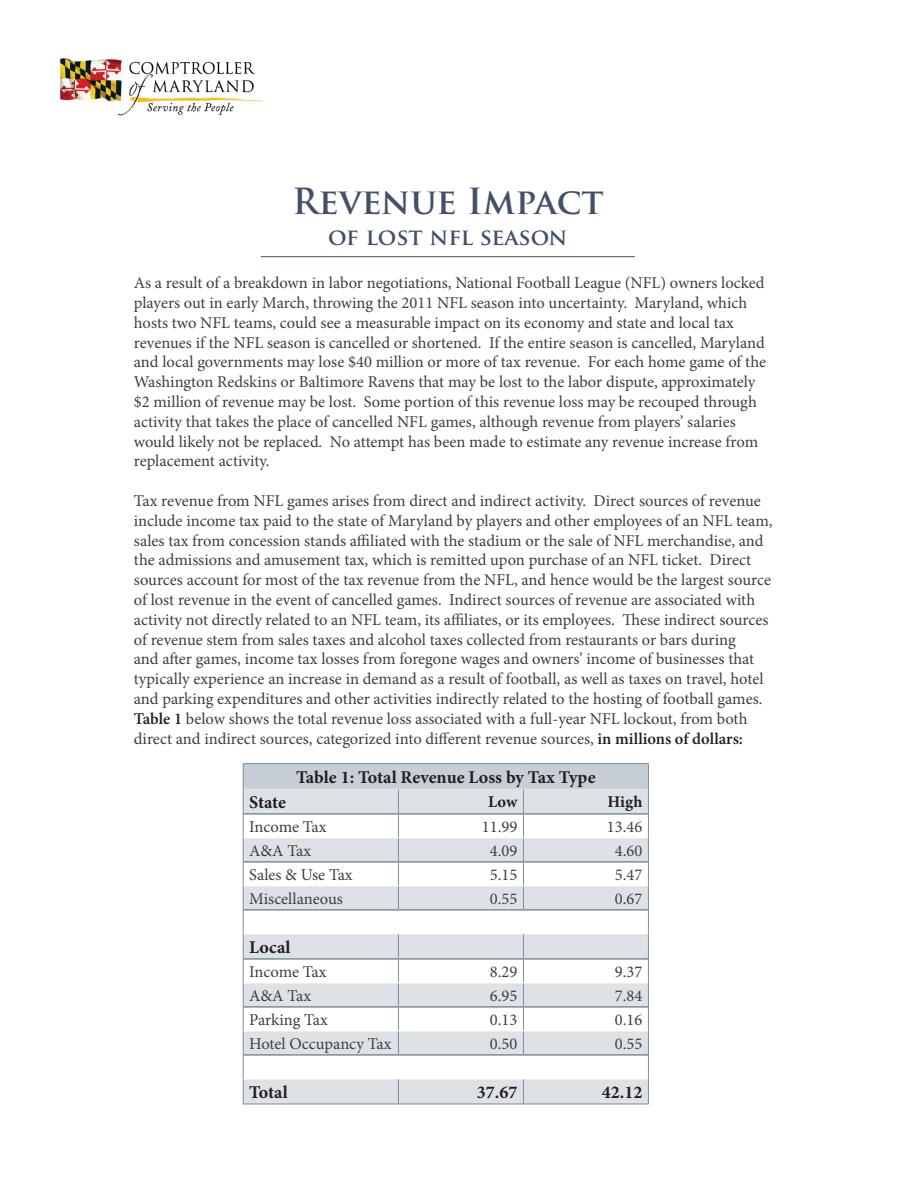
<style>
.page{position:relative;width:918px;height:1188px;background:#fff}
.page>*{position:absolute;margin:0;border:0;box-sizing:border-box;transform-origin:0 0}
.Comptroller{font:700 35.1px "Trajan Pro";color:#43506b}
.Comptroller-2{font:700 22.5px "Trajan Pro";letter-spacing:-.01em;color:#43506b}
.t1{font:700 18px "Minion Pro";color:#231f20}
.t2{font:16.5px/19.8px "Minion Pro";color:#3e3e3f}
.t3{font:700 16.5px "Minion Pro";color:#231f20}
.s1{font-weight:600;color:#231f20}
</style>
<div class="page">
<div style="left:243px;top:764px;width:405px;height:25px;background:#c8ced5"></div>
<div style="left:244px;top:789px;width:404px;height:315px;background:#dee2e6"></div>
<svg style="left:244px;top:815px;width:404px;height:264px"></svg>
<svg style="left:523px;top:790px;width:1px;height:119px"></svg>
<svg style="left:398px;top:935px;width:1px;height:119px"></svg>
<svg style="left:523px;top:935px;width:1px;height:119px"></svg>
<svg style="left:398px;top:1080px;width:1px;height:24px"></svg>
<svg style="left:523px;top:1080px;width:1px;height:24px"></svg>
<hr style="left:243px;top:1104px;width:155px;height:1px;background:#798e9f">
<hr style="left:398px;top:1104px;width:125px;height:1px;background:#798e9f">
<hr style="left:523px;top:1104px;width:126px;height:1px;background:#798e9f">
<hr style="left:243px;top:813px;width:155px;height:2px;background:#798e9f">
<hr style="left:398px;top:813px;width:125px;height:2px;background:#798e9f">
<hr style="left:523px;top:813px;width:125px;height:2px;background:#798e9f">
<hr style="left:243px;top:861px;width:155px;height:2px;background:#798e9f">
<hr style="left:398px;top:861px;width:125px;height:2px;background:#798e9f">
<hr style="left:523px;top:861px;width:125px;height:2px;background:#798e9f">
<hr style="left:243px;top:909px;width:155px;height:2px;background:#798e9f">
<hr style="left:398px;top:909px;width:125px;height:2px;background:#798e9f">
<hr style="left:523px;top:909px;width:125px;height:2px;background:#798e9f">
<hr style="left:243px;top:958px;width:155px;height:2px;background:#798e9f">
<hr style="left:398px;top:958px;width:125px;height:2px;background:#798e9f">
<hr style="left:523px;top:958px;width:125px;height:2px;background:#798e9f">
<hr style="left:243px;top:1006px;width:155px;height:2px;background:#798e9f">
<hr style="left:398px;top:1006px;width:125px;height:2px;background:#798e9f">
<hr style="left:523px;top:1006px;width:125px;height:2px;background:#798e9f">
<hr style="left:243px;top:1054px;width:155px;height:2px;background:#798e9f">
<hr style="left:398px;top:1054px;width:125px;height:2px;background:#798e9f">
<hr style="left:523px;top:1054px;width:125px;height:2px;background:#798e9f">
<hr style="left:243px;top:838px;width:155px;height:1px;background:#fff">
<hr style="left:398px;top:838px;width:125px;height:1px;background:#fff">
<hr style="left:523px;top:838px;width:125px;height:1px;background:#fff">
<hr style="left:243px;top:886px;width:155px;height:1px;background:#fff">
<hr style="left:398px;top:886px;width:125px;height:1px;background:#fff">
<hr style="left:523px;top:886px;width:125px;height:1px;background:#fff">
<hr style="left:243px;top:934px;width:155px;height:1px;background:#fff">
<hr style="left:398px;top:934px;width:125px;height:1px;background:#fff">
<hr style="left:523px;top:934px;width:125px;height:1px;background:#fff">
<hr style="left:243px;top:983px;width:155px;height:1px;background:#fff">
<hr style="left:398px;top:983px;width:125px;height:1px;background:#fff">
<hr style="left:523px;top:983px;width:125px;height:1px;background:#fff">
<hr style="left:243px;top:1031px;width:155px;height:1px;background:#fff">
<hr style="left:398px;top:1031px;width:125px;height:1px;background:#fff">
<hr style="left:523px;top:1031px;width:125px;height:1px;background:#fff">
<hr style="left:243px;top:1079px;width:155px;height:1px;background:#fff">
<hr style="left:398px;top:1079px;width:125px;height:1px;background:#fff">
<hr style="left:523px;top:1079px;width:125px;height:1px;background:#fff">
<svg style="left:398px;top:790px;width:1px;height:119px"></svg>
<hr style="left:243px;top:763px;width:155px;height:1px;background:#798e9f">
<svg style="left:243px;top:764px;width:1px;height:340px"></svg>
<hr style="left:398px;top:763px;width:125px;height:1px;background:#798e9f">
<hr style="left:523px;top:763px;width:126px;height:1px;background:#798e9f">
<svg style="left:648px;top:764px;width:1px;height:340px"></svg>
<hr style="left:261px;top:256px;width:374px;height:1px;background:#43506b">
<img style="left:60px;top:58px;width:203px;height:58px">
<p class="Comptroller" style="left:292px;top:180px;width:313px">Revenue Impact</p>
<p class="Comptroller-2" style="left:328px;top:222px;width:241px">of lost nfl season</p>
<p class="t2" style="left:134px;top:273px;width:634px">As a result of a breakdown in labor negotiations, National Football League (NFL) owners locked players out in early March, throwing the 2011 NFL season into uncertainty. Maryland, which hosts two NFL teams, could see a measurable impact on its economy and state and local tax revenues if the NFL season is cancelled or shortened. If the entire season is cancelled, Maryland and local governments may lose $40 million or more of tax revenue. For each home game of the Washington Redskins or Baltimore Ravens that may be lost to the labor dispute, approximately $2 million of revenue may be lost. Some portion of this revenue loss may be recouped through activity that takes the place of cancelled NFL games, although revenue from players’ salaries would likely not be replaced. No attempt has been made to estimate any revenue increase from replacement activity.</p>
<p class="t2" style="left:134px;top:491px;width:640px">Tax revenue from NFL games arises from direct and indirect activity. Direct sources of revenue include income tax paid to the state of Maryland by players and other employees of an NFL team, sales tax from concession stands affiliated with the stadium or the sale of NFL merchandise, and the admissions and amusement tax, which is remitted upon purchase of an NFL ticket. Direct sources account for most of the tax revenue from the NFL, and hence would be the largest source of lost revenue in the event of cancelled games. Indirect sources of revenue are associated with activity not directly related to an NFL team, its affiliates, or its employees. These indirect sources of revenue stem from sales taxes and alcohol taxes collected from restaurants or bars during<br>and after games, income tax losses from foregone wages and owners’ income of businesses that typically experience an increase in demand as a result of football, as well as taxes on travel, hotel and parking expenditures and other activities indirectly related to the hosting of football games.<br><span class="s1">Table 1</span> below shows the total revenue loss associated with a full-year NFL lockout, from both direct and indirect sources, categorized into different revenue sources, <span class="s1">in millions of dollars:</span></p>
<p class="t1" style="left:296px;top:764px;width:301px">Table 1: Total Revenue Loss by Tax Type</p>
<p class="t1" style="left:249px;top:789px;width:38px">State</p>
<p class="t3" style="left:488px;top:790px;width:31px">Low</p>
<p class="t3" style="left:608px;top:790px;width:36px">High</p>
<p class="t2" style="left:249px;top:817px;width:79px">Income Tax</p>
<p class="t2" style="left:482px;top:817px;width:37px">11.99</p>
<p class="t2" style="left:607px;top:817px;width:37px">13.46</p>
<p class="t2" style="left:249px;top:841px;width:63px">A&amp;A Tax</p>
<p class="t2" style="left:490px;top:841px;width:29px">4.09</p>
<p class="t2" style="left:615px;top:841px;width:29px">4.60</p>
<p class="t2" style="left:249px;top:865px;width:105px">Sales &amp; Use Tax</p>
<p class="t2" style="left:490px;top:865px;width:29px">5.15</p>
<p class="t2" style="left:615px;top:865px;width:29px">5.47</p>
<p class="t2" style="left:249px;top:889px;width:95px">Miscellaneous</p>
<p class="t2" style="left:490px;top:889px;width:29px">0.55</p>
<p class="t2" style="left:615px;top:889px;width:29px">0.67</p>
<p class="t1" style="left:249px;top:934px;width:43px">Local</p>
<p class="t2" style="left:249px;top:962px;width:79px">Income Tax</p>
<p class="t2" style="left:490px;top:962px;width:29px">8.29</p>
<p class="t2" style="left:615px;top:962px;width:29px">9.37</p>
<p class="t2" style="left:249px;top:986px;width:63px">A&amp;A Tax</p>
<p class="t2" style="left:490px;top:986px;width:29px">6.95</p>
<p class="t2" style="left:615px;top:986px;width:29px">7.84</p>
<p class="t2" style="left:249px;top:1010px;width:80px">Parking Tax</p>
<p class="t2" style="left:490px;top:1010px;width:29px">0.13</p>
<p class="t2" style="left:615px;top:1010px;width:29px">0.16</p>
<p class="t2" style="left:249px;top:1034px;width:144px">Hotel Occupancy Tax</p>
<p class="t2" style="left:490px;top:1034px;width:29px">0.50</p>
<p class="t2" style="left:615px;top:1034px;width:29px">0.55</p>
<p class="t1" style="left:249px;top:1080px;width:40px">Total</p>
<p class="t1" style="left:477px;top:1080px;width:42px">37.67</p>
<p class="t1" style="left:602px;top:1080px;width:42px">42.12</p>
</div>
